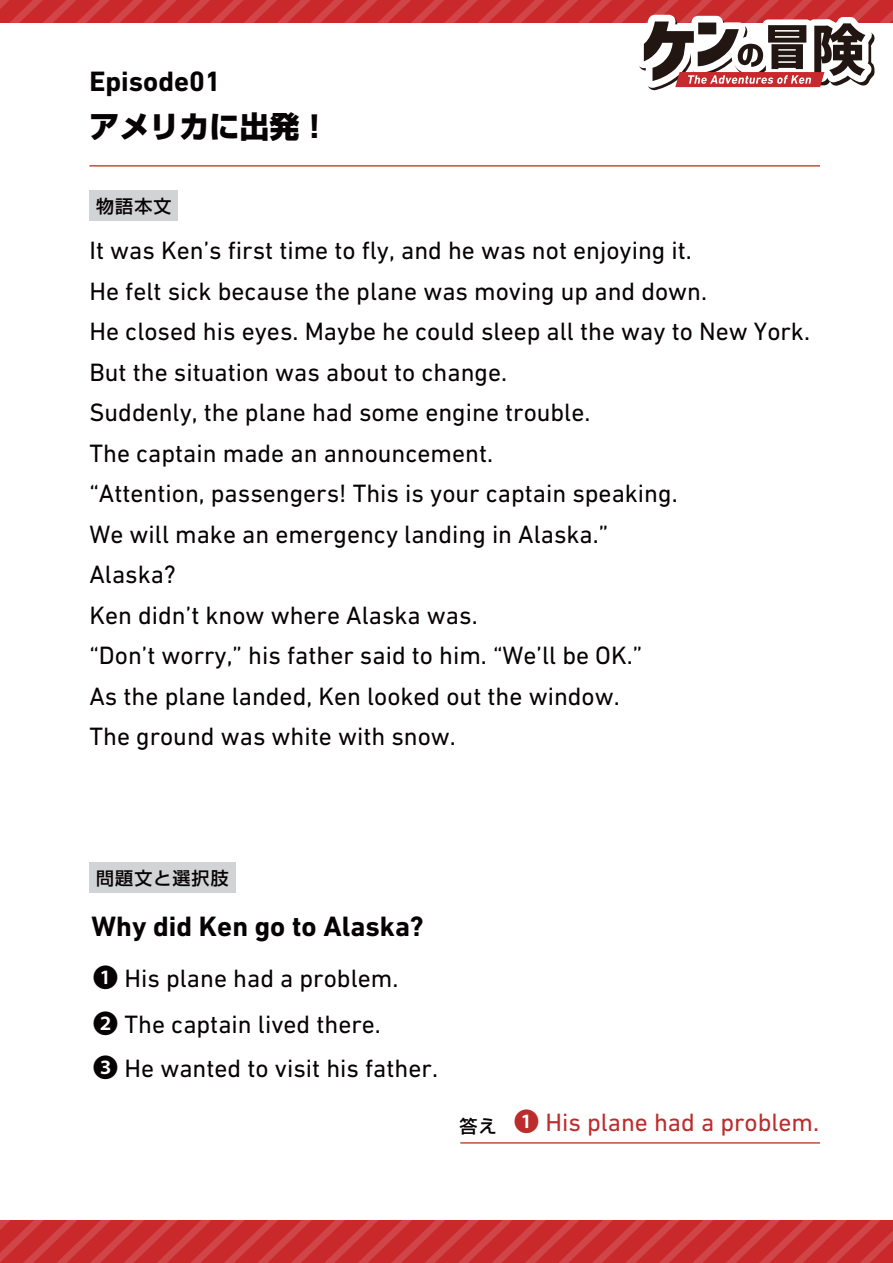
<style>
.page{position:relative;width:893px;height:1263px;background:#fff}
.page>*{position:absolute;margin:0;border:0;box-sizing:border-box;transform-origin:0 0}
.t1{font:800 30px "Shin Go Pro";color:#070304}
.t2{font:700 28.5px "DIN Next LT Pro";color:#070304}
.t3{font:25.5px/40.5px "DIN Next LT Pro";color:#070304}
.t4{font:25.5px "DIN Next LT Pro";color:#bd2c2d}
.t5{font:500 18px "Shin Go Pro";letter-spacing:.06em;color:#070304}
.s1{font-family:"Koz Go Pr 6 N"}
</style>
<div class="page">
<div style="left:89px;top:190px;width:89px;height:31px;background:#d2d3d4"></div>
<svg style="left:0;top:0;width:893px;height:23px;background:#cb3133"></svg>
<svg style="left:0;top:1221px;width:893px;height:42px;background:#cb3133"></svg>
<svg style="left:637px;top:15px;width:238px;height:75px"></svg>
<hr style="left:89px;top:165px;width:731px;height:2px;background:#c64c3c">
<div style="left:89px;top:862px;width:146px;height:31px;background:#d2d3d4"></div>
<hr style="left:460px;top:1142px;width:360px;height:2px;background:#c64c3c">
<p class="t2" style="left:89px;top:65px;width:133px">Episode01</p>
<p class="t1" style="left:89px;top:103px;width:241px">アメリカに出発！</p>
<p class="t5" style="left:96px;top:191px;width:77px">物語本文</p>
<p class="t3" style="left:89px;top:230px;width:722px">It was Ken’s first time to fly, and he was not enjoying it.<br>He felt sick because the plane was moving up and down.<br>He closed his eyes. Maybe he could sleep all the way to New York.<br>But the situation was about to change.<br>Suddenly, the plane had some engine trouble.<br>The captain made an announcement.<br>“Attention, passengers! This is your captain speaking.<br>We will make an emergency landing in Alaska.”<br>Alaska?<br>Ken didn’t know where Alaska was.<br>“Don’t worry,” his father said to him. “We’ll be OK.”<br>As the plane landed, Ken looked out the window.<br>The ground was white with snow.</p>
<p class="t5" style="left:96px;top:863px;width:134px">問題文と選択肢</p>
<p class="t2" style="left:92px;top:910px;width:333px">Why did Ken go to Alaska?</p>
<p class="t3" style="left:93px;top:956px;width:347px;line-height:45px"><span class="s1">❶</span> His plane had a problem.<br><span class="s1">❷</span> The captain lived there.<br><span class="s1">❸</span> He wanted to visit his father.</p>
<p class="t4" style="left:460px;top:1108px;width:361px"><sub>答え</sub> <span class="s1">❶</span> His plane had a problem.</p>
</div>
